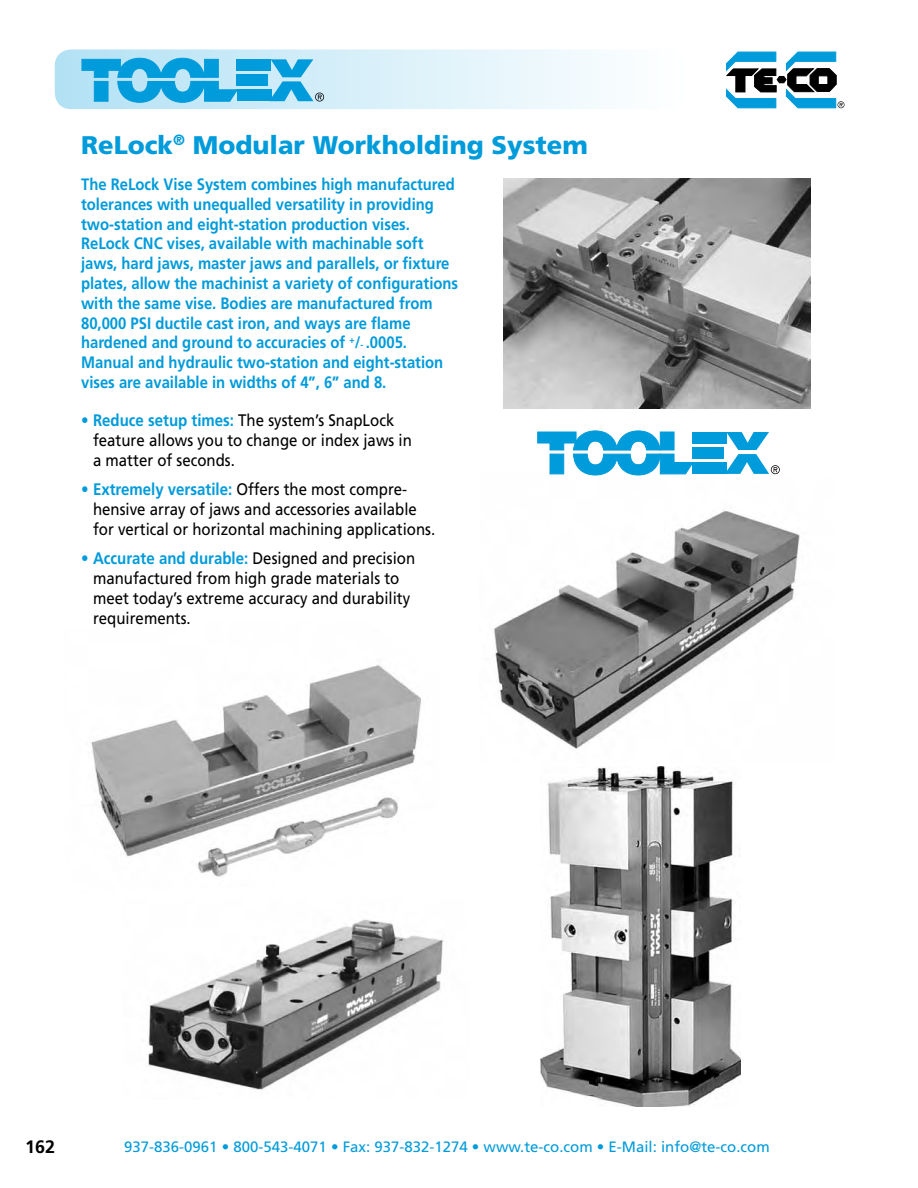
<style>
.page{position:relative;width:918px;height:1188px;background:#fff}
.page>*{position:absolute;margin:0;border:0;box-sizing:border-box;transform-origin:0 0}
.t1{font:900 25.5px "Frutiger";color:#009bdb}
.t2{font:700 18px "Frutiger";color:#000}
.t3{font:16.65px/20.1px "Frutiger";color:#000;scale:.9 1}
.t4{font:700 16.5px/19.8px "Frutiger";color:#009bdb;scale:.9 1}
.t5{font:15px "Frutiger";color:#009bdb}
.s1{font-size:9.6px}
.s2{font-weight:700;color:#009bdb}
</style>
<div class="page">
<div style="left:55px;top:49px;width:638px;height:60px;background:linear-gradient(to right,#b1e0f4,#fff);border-radius:16px"></div>
<svg style="left:726px;top:52px;width:118px;height:56px"></svg>
<div style="left:237px;top:59px;width:34px;height:12px;background:#009bdb"></div>
<div style="left:237px;top:74px;width:31px;height:12px;background:#009bdb"></div>
<div style="left:237px;top:90px;width:35px;height:11px;background:#009bdb"></div>
<svg style="left:81px;top:57px;width:158px;height:46px;background:#4fbae6"></svg>
<svg style="left:269px;top:59px;width:55px;height:43px;background:#6ec4e7"></svg>
<img style="left:148px;top:919px;width:296px;height:171px">
<img style="left:91px;top:665px;width:330px;height:212px">
<img style="left:494px;top:474px;width:306px;height:275px">
<img style="left:504px;top:178px;width:306px;height:230px">
<div style="left:692px;top:432px;width:35px;height:11px;background:#009bdb"></div>
<div style="left:692px;top:447px;width:32px;height:12px;background:#009bdb"></div>
<div style="left:692px;top:463px;width:35px;height:11px;background:#009bdb"></div>
<svg style="left:537px;top:430px;width:157px;height:46px"></svg>
<svg style="left:725px;top:432px;width:55px;height:42px"></svg>
<img style="left:540px;top:767px;width:200px;height:340px">
<h1 class="t1" style="left:81px;top:129px;width:508px">ReLock<sup>®</sup> Modular Workholding System</h1>
<p class="t4" style="left:81px;top:174px;width:421px">The ReLock Vise System combines high manufactured tolerances with unequalled versatility in providing two-station and eight-station production vises.<br>ReLock CNC vises, available with machinable soft jaws, hard jaws, master jaws and parallels, or fixture plates, allow the machinist a variety of configurations with the same vise. Bodies are manufactured from 80,000 PSI ductile cast iron, and ways are flame hardened and ground to accuracies of <sup>+</sup>/<span class="s1">-</span> .0005.<br>Manual and hydraulic two-station and eight-station vises are available in widths of 4”, 6” and 8.</p>
<p class="t3" style="left:93px;top:410px;width:356px;text-indent:-12px"><span class="s2">• Reduce setup times:</span> The system’s SnapLock feature allows you to change or index jaws in a matter of seconds.</p>
<p class="t3" style="left:93px;top:479px;width:382px;text-indent:-12px"><span class="s2">• Extremely versatile:</span> Offers the most compre&shy;hensive array of jaws and accessories available for vertical or horizontal machining applications.</p>
<p class="t3" style="left:93px;top:548px;width:359px;text-indent:-12px"><span class="s2">• Accurate and durable:</span> Designed and precision manufactured from high grade materials to meet today’s extreme accuracy and durability requirements.</p>
<p class="t2" style="left:25px;top:1136px;width:32px">162</p>
<p class="t5" style="left:124px;top:1138px;width:647px">937-836-0961 • 800-543-4071 • Fax: 937-832-1274 • www.te-co.com • E-Mail: info@te-co.com</p>
</div>
